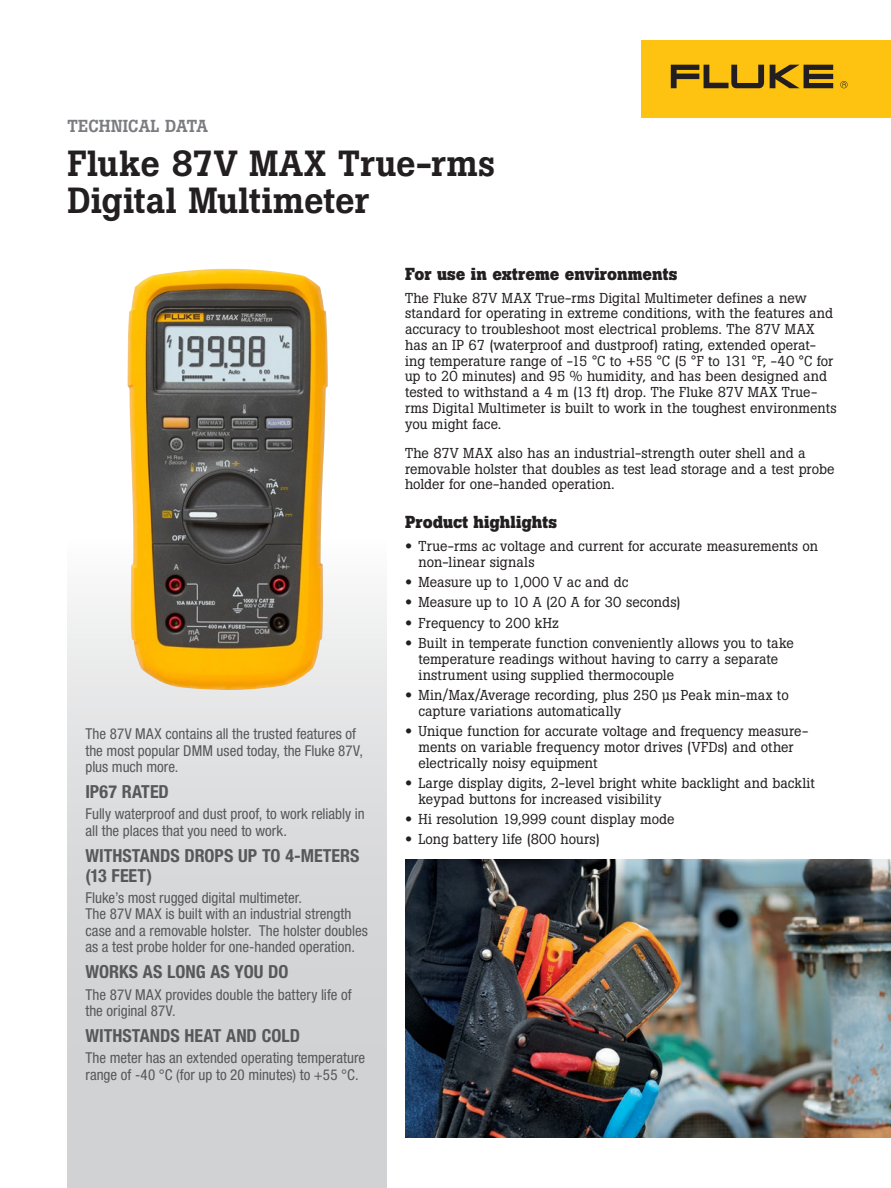
<style>
.page{position:relative;width:891px;height:1188px;background:#fff}
.page>*{position:absolute;margin:0;border:0;box-sizing:border-box;transform-origin:0 0}
.Main_Headline{font:500 36px/37.5px "Boton Pro";color:#231f20}
.Gradient_subhead{font:700 condensed 18px/19.5px "Helvetica Neue LT Pro";color:#57585a}
.Subhead_1{font:700 17.25px "Boton Pro";color:#231f20}
.Technical_data_headi{font:500 17.25px "Boton Pro";color:#7a7c7f}
.Gradient_body{font:condensed 15px/16.5px "Helvetica Neue LT Pro";color:#57585a}
.Body{font:14.25px/15.8px "Boton Pro";letter-spacing:.005em;color:#231f20}
.s1{font-family:"Helvetica Neue LT Pro";font-weight:700}
</style>
<div class="page">
<div style="left:68px;top:540px;width:319px;height:648px;background:linear-gradient(to bottom,#f3f3f3,#c8c9cc)"></div>
<div style="left:641px;top:40px;width:250px;height:78px;background:#fec210"></div>
<svg style="left:770px;top:65px;width:63px;height:23px"></svg>
<svg style="left:671px;top:65px;width:93px;height:23px"></svg>
<svg style="left:840px;top:81px;width:8px;height:7px"></svg>
<img style="left:127px;top:269px;width:201px;height:421px">
<img style="left:405px;top:860px;width:486px;height:277px">
<p class="Technical_data_headi" style="left:68px;top:115px;width:142px">TECHNICAL DATA</p>
<p class="Main_Headline" style="left:68px;top:144px;width:429px">Fluke 87V MAX True-rms<br>Digital Multimeter</p>
<p class="Gradient_body" style="left:85px;top:725px;width:279px">The 87V MAX contains all the trusted features of the most popular DMM used today, the Fluke 87V, plus much more.</p>
<p class="Gradient_subhead" style="left:85px;top:782px;width:85px">IP67 RATED</p>
<p class="Gradient_body" style="left:85px;top:806px;width:281px">Fully waterproof and dust proof, to work reliably in all the places that you need to work.</p>
<p class="Gradient_subhead" style="left:85px;top:846px;width:276px">WITHSTANDS DROPS UP TO 4-METERS (13 FEET)</p>
<p class="Gradient_body" style="left:85px;top:889px;width:284px">Fluke’s most rugged digital multimeter.<br>The 87V MAX is built with an industrial strength case and a removable holster. The holster doubles as a test probe holder for one-handed operation.</p>
<p class="Gradient_subhead" style="left:85px;top:962px;width:204px">WORKS AS LONG AS YOU DO</p>
<p class="Gradient_body" style="left:85px;top:986px;width:268px">The 87V MAX provides double the battery life of the original 87V.</p>
<p class="Gradient_subhead" style="left:85px;top:1026px;width:216px">WITHSTANDS HEAT AND COLD</p>
<p class="Gradient_body" style="left:85px;top:1050px;width:281px">The meter has an extended operating temperature range of -40 °C (for up to 20 minutes) to +55 °C.</p>
<p class="Subhead_1" style="left:405px;top:263px;width:274px">For use in extreme environments</p>
<p class="Body" style="left:405px;top:290px;width:433px">The Fluke 87V MAX True-rms Digital Multimeter defines a new standard for operating in extreme conditions, with the features and accuracy to troubleshoot most electrical problems. The 87V MAX has an IP 67 (waterproof and dustproof) rating, extended operat&shy;ing temperature range of -15 °C to +55 °C (5 °F to 131 °F, -40 °C for up to 20 minutes) and 95 % humidity, and has been designed and tested to withstand a 4 m (13 ft) drop. The Fluke 87V MAX True&shy;rms Digital Multimeter is built to work in the toughest environments you might face.</p>
<p class="Body" style="left:405px;top:445px;width:431px">The 87V MAX also has an industrial-strength outer shell and a removable holster that doubles as test lead storage and a test probe holder for one-handed operation.</p>
<p class="Subhead_1" style="left:405px;top:511px;width:154px">Product highlights</p>
<p class="Body" style="left:418px;top:538px;width:401px;text-indent:-13px"><span class="s1">•</span> True-rms ac voltage and current for accurate measurements on non-linear signals</p>
<p class="Body" style="left:405px;top:574px;width:225px"><span class="s1">•</span> Measure up to 1,000 V ac and dc</p>
<p class="Body" style="left:405px;top:595px;width:277px"><span class="s1">•</span> Measure up to 10 A (20 A for 30 seconds)</p>
<p class="Body" style="left:405px;top:615px;width:155px"><span class="s1">•</span> Frequency to 200 kHz</p>
<p class="Body" style="left:418px;top:635px;width:377px;text-indent:-13px"><span class="s1">•</span> Built in temperate function conveniently allows you to take temperature readings without having to carry a separate instrument using supplied thermocouple</p>
<p class="Body" style="left:418px;top:687px;width:372px;text-indent:-13px"><span class="s1">•</span> Min/Max/Average recording, plus 250 μs Peak min-max to capture variations automatically</p>
<p class="Body" style="left:418px;top:723px;width:391px;text-indent:-13px"><span class="s1">•</span> Unique function for accurate voltage and frequency measure&shy;ments on variable frequency motor drives (VFDs) and other electrically noisy equipment</p>
<p class="Body" style="left:418px;top:775px;width:398px;text-indent:-13px"><span class="s1">•</span> Large display digits, 2-level bright white backlight and backlit keypad buttons for increased visibility</p>
<p class="Body" style="left:405px;top:811px;width:271px"><span class="s1">•</span> Hi resolution 19,999 count display mode</p>
<p class="Body" style="left:405px;top:831px;width:196px"><span class="s1">•</span> Long battery life (800 hours)</p>
</div>
